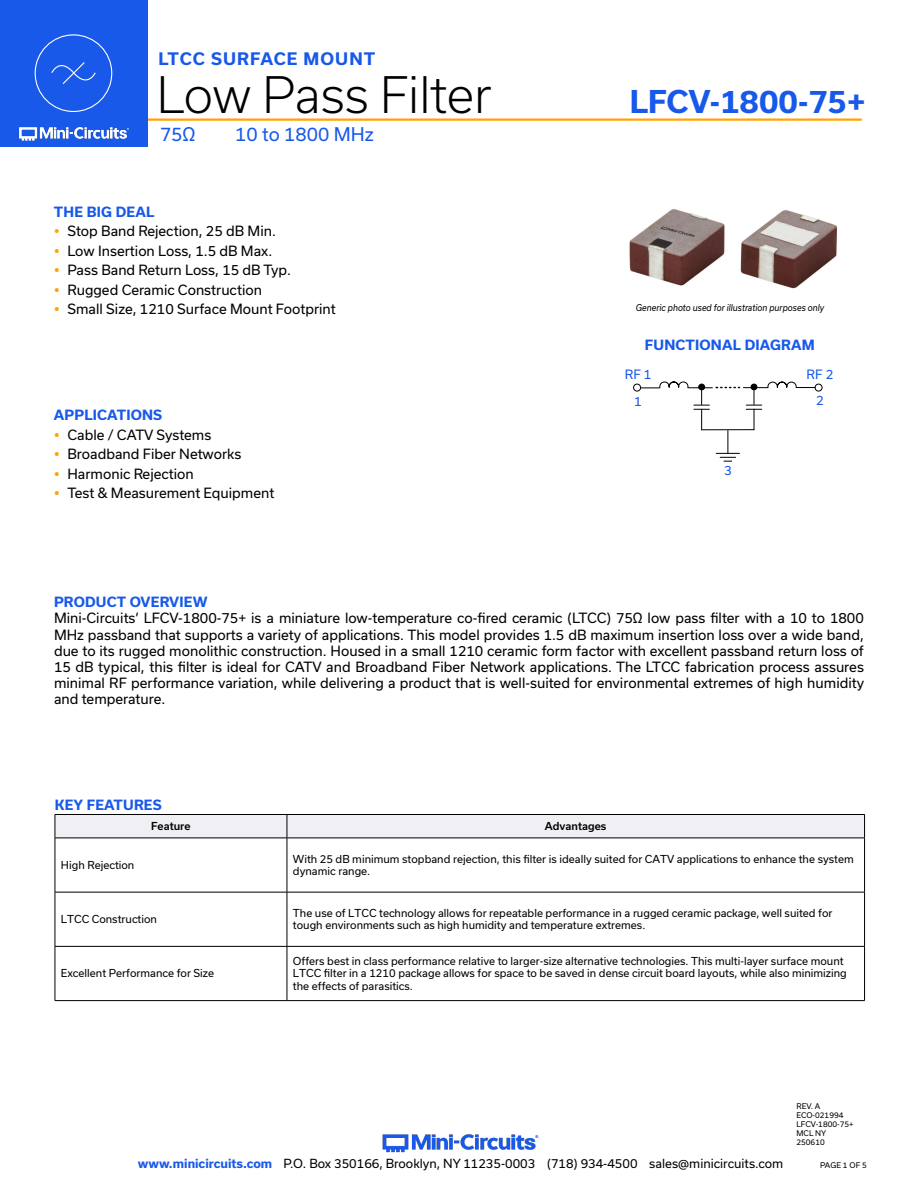
<style>
.page{position:relative;width:918px;height:1188px;background:#fff}
.page>*{position:absolute;margin:0;border:0;box-sizing:border-box;transform-origin:0 0}
.t1{font:300 48px "Usual";color:#000}
.t2{font:700 30px "Usual";color:#1859ea}
.t3{font:18px "Usual";color:#1859ea}
.t4{font:700 16.5px "Usual";letter-spacing:.065em;color:#1859ea}
.Regular_Copy{font:13.5px/16.2px "Usual";color:#000;text-align:justify}
.Blue_Headers{font:700 13.5px "Usual";letter-spacing:.015em;color:#1859ea}
.t5{font:12.3px "Usual";color:#1859ea}
.t6{font:12px "Usual";color:#000}
.Table_Body_Left_Justified{font:10.5px/12.6px "Usual";color:#000}
.Table_Header_Center{font:500 10.5px "Usual";color:#000}
.t7{font:italic 9px "Usual";color:#000;scale:.9 1}
.Revision{font:7.5px "Usual";color:#000}
.s1{font-weight:700;color:#1859ea}
</style>
<div class="page">
<hr style="left:129px;top:118px;width:733px;height:3px;background:#ffa300">
<div style="left:0;top:0;width:147px;height:147px;background:#1859ea"></div>
<hr style="left:917px;top:0;width:1px;height:147px;background:#1859ea">
<img style="left:19px;top:126px;width:110px;height:15px">
<div style="left:35px;top:34px;width:77px;height:78px;border:1px solid #fff;border-radius:50%"></div>
<svg style="left:51px;top:62px;width:45px;height:22px"></svg>
<img style="left:382px;top:1134px;width:157px;height:19px">
<hr style="left:55px;top:814px;width:232px;height:1px;background:#000">
<hr style="left:287px;top:814px;width:578px;height:1px;background:#000">
<div style="left:55px;top:815px;width:810px;height:23px;background:#efeff4"></div>
<hr style="left:55px;top:838px;width:232px;height:1px;background:#000">
<hr style="left:55px;top:838px;width:1px;height:54px;background:#000">
<hr style="left:287px;top:838px;width:578px;height:1px;background:#000">
<hr style="left:287px;top:838px;width:1px;height:54px;background:#000">
<hr style="left:864px;top:838px;width:1px;height:54px;background:#000">
<hr style="left:55px;top:892px;width:232px;height:1px;background:#000">
<hr style="left:55px;top:892px;width:1px;height:54px;background:#000">
<hr style="left:287px;top:892px;width:578px;height:1px;background:#000">
<hr style="left:287px;top:892px;width:1px;height:54px;background:#000">
<hr style="left:864px;top:892px;width:1px;height:54px;background:#000">
<hr style="left:55px;top:946px;width:232px;height:1px;background:#000">
<hr style="left:55px;top:947px;width:1px;height:53px;background:#000">
<hr style="left:287px;top:946px;width:578px;height:1px;background:#000">
<hr style="left:287px;top:947px;width:1px;height:53px;background:#000">
<hr style="left:864px;top:947px;width:1px;height:53px;background:#000">
<hr style="left:55px;top:1000px;width:232px;height:1px;background:#000">
<hr style="left:287px;top:1000px;width:578px;height:1px;background:#000">
<div style="left:633px;top:384px;width:8px;height:7px;border:1px solid #000;border-radius:50%"></div>
<div style="left:815px;top:384px;width:7px;height:7px;border:1px solid #000;border-radius:50%"></div>
<svg style="left:640px;top:381px;width:175px;height:81px"></svg>
<img style="left:629px;top:209px;width:208px;height:80px">
<p class="t4" style="left:158px;top:49px;width:218px">LTCC SURFACE MOUNT</p>
<h1 class="t1" style="left:157px;top:67px;width:336px">Low Pass Filter</h1>
<h3 class="t3" style="left:160px;top:124px;width:37px">75Ω</h3>
<h3 class="t3" style="left:235px;top:124px;width:140px">10 to 1800 MHz</h3>
<p class="Blue_Headers" style="left:54px;top:204px;width:102px">THE BIG DEAL</p>
<p class="Regular_Copy" style="left:67px;top:223px;width:210px">Stop Band Rejection, 25 dB Min.</p>
<p class="Regular_Copy" style="left:67px;top:243px;width:206px">Low Insertion Loss, 1.5 dB Max.</p>
<p class="Regular_Copy" style="left:67px;top:262px;width:225px">Pass Band Return Loss, 15 dB Typ.</p>
<p class="Regular_Copy" style="left:67px;top:282px;width:196px">Rugged Ceramic Construction</p>
<p class="Regular_Copy" style="left:67px;top:301px;width:270px">Small Size, 1210 Surface Mount Footprint</p>
<p class="Blue_Headers" style="left:54px;top:407px;width:110px">APPLICATIONS</p>
<p class="Regular_Copy" style="left:67px;top:426px;width:145px">Cable / CATV Systems</p>
<p class="Regular_Copy" style="left:67px;top:446px;width:175px">Broadband Fiber Networks</p>
<p class="Regular_Copy" style="left:67px;top:465px;width:128px">Harmonic Rejection</p>
<p class="Regular_Copy" style="left:67px;top:485px;width:208px">Test &amp; Measurement Equipment</p>
<h2 class="t2" style="left:630px;top:84px;width:237px">LFCV-1800-75+</h2>
<p class="t7" style="left:636px;top:303px;width:211px">Generic photo used for illustration purposes only</p>
<p class="Blue_Headers" style="left:645px;top:337px;width:171px">FUNCTIONAL DIAGRAM</p>
<p class="t5" style="left:625px;top:367px;width:28px">RF 1</p>
<p class="t5" style="left:807px;top:367px;width:28px">RF 2</p>
<p class="t5" style="left:634px;top:394px;width:9px">1</p>
<p class="t5" style="left:816px;top:393px;width:9px">2</p>
<p class="t5" style="left:724px;top:464px;width:9px">3</p>
<p class="Blue_Headers" style="left:54px;top:594px;width:155px">PRODUCT OVERVIEW</p>
<p class="Regular_Copy" style="left:54px;top:610px;width:812px">Mini-Circuits’ LFCV-1800-75+ is a miniature low-temperature co-fired ceramic (LTCC) 75Ω low pass filter with a 10 to 1800<br>MHz passband that supports a variety of applications. This model provides 1.5 dB maximum insertion loss over a wide band, due to its rugged monolithic construction. Housed in a small 1210 ceramic form factor with excellent passband return loss of 15 dB typical, this filter is ideal for CATV and Broadband Fiber Network applications. The LTCC fabrication process assures minimal RF performance variation, while delivering a product that is well-suited for environmental extremes of high humidity and temperature.</p>
<p class="Blue_Headers" style="left:55px;top:797px;width:108px">KEY FEATURES</p>
<p class="Table_Header_Center" style="left:151px;top:820px;width:41px">Feature</p>
<p class="Table_Header_Center" style="left:545px;top:820px;width:63px">Advantages</p>
<p class="Table_Body_Left_Justified" style="left:61px;top:859px;width:75px">High Rejection</p>
<p class="Table_Body_Left_Justified" style="left:293px;top:852px;width:562px">With 25 dB minimum stopband rejection, this filter is ideally suited for CATV applications to enhance the system dynamic range.</p>
<p class="Table_Body_Left_Justified" style="left:61px;top:913px;width:98px">LTCC Construction</p>
<p class="Table_Body_Left_Justified" style="left:293px;top:907px;width:541px">The use of LTCC technology allows for repeatable performance in a rugged ceramic package, well suited for tough environments such as high humidity and temperature extremes.</p>
<p class="Table_Body_Left_Justified" style="left:61px;top:967px;width:155px">Excellent Performance for Size</p>
<p class="Table_Body_Left_Justified" style="left:293px;top:955px;width:555px">Offers best in class performance relative to larger-size alternative technologies. This multi-layer surface mount<br>LTCC filter in a 1210 package allows for space to be saved in dense circuit board layouts, while also minimizing the effects of parasitics.</p>
<p class="Revision" style="left:796px;top:1102px;width:25px">REV. A</p>
<p class="Revision" style="left:796px;top:1111px;width:48px">ECO-021994</p>
<p class="Revision" style="left:796px;top:1120px;width:58px">LFCV-1800-75+</p>
<p class="Revision" style="left:796px;top:1129px;width:31px">MCL NY</p>
<p class="Revision" style="left:796px;top:1138px;width:30px">250610</p>
<p class="t6" style="left:138px;top:1157px;width:647px"><span class="s1">www.minicircuits.com</span> P.O. Box 350166, Brooklyn, NY 11235-0003 (718) 934-4500 sales@minicircuits.com</p>
<p class="Revision" style="left:820px;top:1161px;width:48px">PAGE 1 OF 5</p>
</div>
